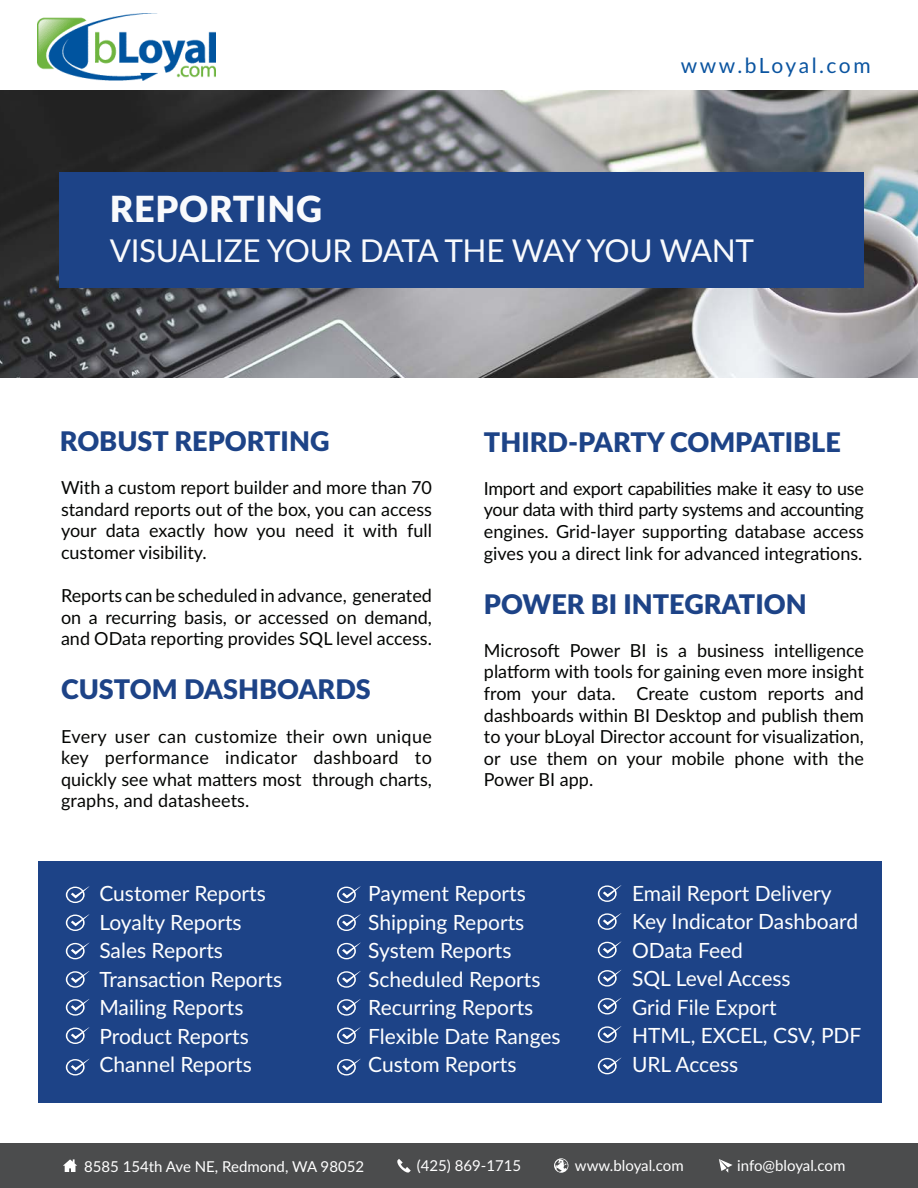
<style>
.page{position:relative;width:918px;height:1188px;background:#fff}
.page>*{position:absolute;margin:0;border:0;box-sizing:border-box;transform-origin:0 0}
.t1{font:900 36px "Lato";letter-spacing:.02em;color:#f9fafc}
.t2{font:31.5px "Lato";letter-spacing:-.01em;color:#f9fafc}
.t3{font:900 27px "Lato";color:#1d4387}
.t4{font:21px "Lato";color:#fff}
.t5{font:21px "Lato";letter-spacing:.11em;color:#0a54a0}
.t6{font:18px/21.6px "Lato";color:#040503;text-align:justify}
.t7{font:15px "Lato";color:#fff}
</style>
<div class="page">
<div style="left:39px;top:861px;width:843px;height:241px;background:#1d4387"></div>
<div style="left:0;top:1143px;width:918px;height:45px;background:#4b4c4d"></div>
<img style="left:38px;top:13px;width:177px;height:68px">
<svg style="left:337px;top:886px;width:24px;height:17px"></svg>
<svg style="left:337px;top:914px;width:24px;height:17px"></svg>
<svg style="left:337px;top:942px;width:24px;height:17px"></svg>
<svg style="left:337px;top:971px;width:24px;height:17px"></svg>
<svg style="left:337px;top:999px;width:24px;height:17px"></svg>
<svg style="left:337px;top:1027px;width:24px;height:17px"></svg>
<svg style="left:337px;top:1058px;width:24px;height:18px"></svg>
<svg style="left:63px;top:1159px;width:14px;height:13px"></svg>
<svg style="left:397px;top:1159px;width:14px;height:14px"></svg>
<svg style="left:554px;top:1158px;width:14px;height:15px"></svg>
<svg style="left:719px;top:1159px;width:14px;height:14px"></svg>
<img style="left:0;top:91px;width:918px;height:287px">
<div style="left:60px;top:172px;width:804px;height:116px;background:#1d4387"></div>
<svg style="left:598px;top:885px;width:24px;height:17px"></svg>
<svg style="left:598px;top:913px;width:24px;height:17px"></svg>
<svg style="left:598px;top:941px;width:24px;height:17px"></svg>
<svg style="left:598px;top:970px;width:23px;height:17px"></svg>
<svg style="left:598px;top:997px;width:24px;height:18px"></svg>
<svg style="left:598px;top:1026px;width:24px;height:17px"></svg>
<svg style="left:598px;top:1057px;width:24px;height:17px"></svg>
<svg style="left:66px;top:886px;width:24px;height:17px"></svg>
<svg style="left:66px;top:914px;width:24px;height:17px"></svg>
<svg style="left:66px;top:942px;width:24px;height:17px"></svg>
<svg style="left:66px;top:971px;width:24px;height:17px"></svg>
<svg style="left:66px;top:999px;width:24px;height:17px"></svg>
<svg style="left:66px;top:1027px;width:24px;height:17px"></svg>
<svg style="left:66px;top:1058px;width:24px;height:18px"></svg>
<p class="t5" style="left:681px;top:50px;width:191px">www.bLoyal.com</p>
<p class="t1" style="left:110px;top:182px;width:214px">REPORTING</p>
<p class="t2" style="left:110px;top:228px;width:646px">VISUALIZE YOUR DATA THE WAY YOU WANT</p>
<p class="t3" style="left:60px;top:421px;width:271px">ROBUST REPORTING</p>
<p class="t6" style="left:61px;top:476px;width:372px">With a custom report builder and more than 70 standard reports out of the box, you can access your data exactly how you need it with full customer visibility.</p>
<p class="t6" style="left:61px;top:584px;width:372px">Reports can be scheduled in advance, generated on a recurring basis, or accessed on demand, and OData reporting provides SQL level access.</p>
<p class="t3" style="left:61px;top:669px;width:311px">CUSTOM DASHBOARDS</p>
<p class="t6" style="left:61px;top:725px;width:372px">Every user can customize their own unique key performance indicator dashboard to quickly see what matters most through charts, graphs, and datasheets.</p>
<p class="t3" style="left:484px;top:421px;width:358px">THIRD-PARTY COMPATIBLE</p>
<p class="t6" style="left:484px;top:477px;width:382px">Import and export capabilities make it easy to use your data with third party systems and accounting engines. Grid-layer supporting database access gives you a direct link for advanced integrations.</p>
<p class="t3" style="left:484px;top:583px;width:324px">POWER BI INTEGRATION</p>
<p class="t6" style="left:484px;top:639px;width:382px">Microsoft Power BI is a business intelligence platform with tools for gaining even more insight from your data. Create custom reports and dashboards within BI Desktop and publish them to your bLoyal Director account for visualization, or use them on your mobile phone with the Power BI app.</p>
<p class="t4" style="left:99px;top:878px;width:168px">Customer Reports</p>
<p class="t4" style="left:99px;top:907px;width:144px">Loyalty Reports</p>
<p class="t4" style="left:99px;top:935px;width:125px">Sales Reports</p>
<p class="t4" style="left:99px;top:964px;width:184px">Transaction Reports</p>
<p class="t4" style="left:99px;top:992px;width:146px">Mailing Reports</p>
<p class="t4" style="left:99px;top:1021px;width:151px">Product Reports</p>
<p class="t4" style="left:99px;top:1049px;width:154px">Channel Reports</p>
<p class="t4" style="left:368px;top:878px;width:159px">Payment Reports</p>
<p class="t4" style="left:368px;top:907px;width:158px">Shipping Reports</p>
<p class="t4" style="left:368px;top:935px;width:145px">System Reports</p>
<p class="t4" style="left:368px;top:964px;width:174px">Scheduled Reports</p>
<p class="t4" style="left:368px;top:992px;width:167px">Recurring Reports</p>
<p class="t4" style="left:368px;top:1021px;width:194px">Flexible Date Ranges</p>
<p class="t4" style="left:368px;top:1049px;width:150px">Custom Reports</p>
<p class="t4" style="left:632px;top:878px;width:201px">Email Report Delivery</p>
<p class="t4" style="left:632px;top:907px;width:228px">Key Indicator Dashboard</p>
<p class="t4" style="left:632px;top:935px;width:113px">OData Feed</p>
<p class="t4" style="left:632px;top:964px;width:160px">SQL Level Access</p>
<p class="t4" style="left:632px;top:992px;width:146px">Grid File Export</p>
<p class="t4" style="left:632px;top:1021px;width:231px">HTML, EXCEL, CSV, PDF</p>
<p class="t4" style="left:632px;top:1049px;width:108px">URL Access</p>
<p class="t7" style="left:84px;top:1155px;width:281px">8585 154th Ave NE, Redmond, WA 98052</p>
<p class="t7" style="left:417px;top:1154px;width:106px">(425) 869-1715</p>
<p class="t7" style="left:575px;top:1154px;width:110px">www.bloyal.com</p>
<p class="t7" style="left:737px;top:1154px;width:110px">info@bloyal.com</p>
</div>
